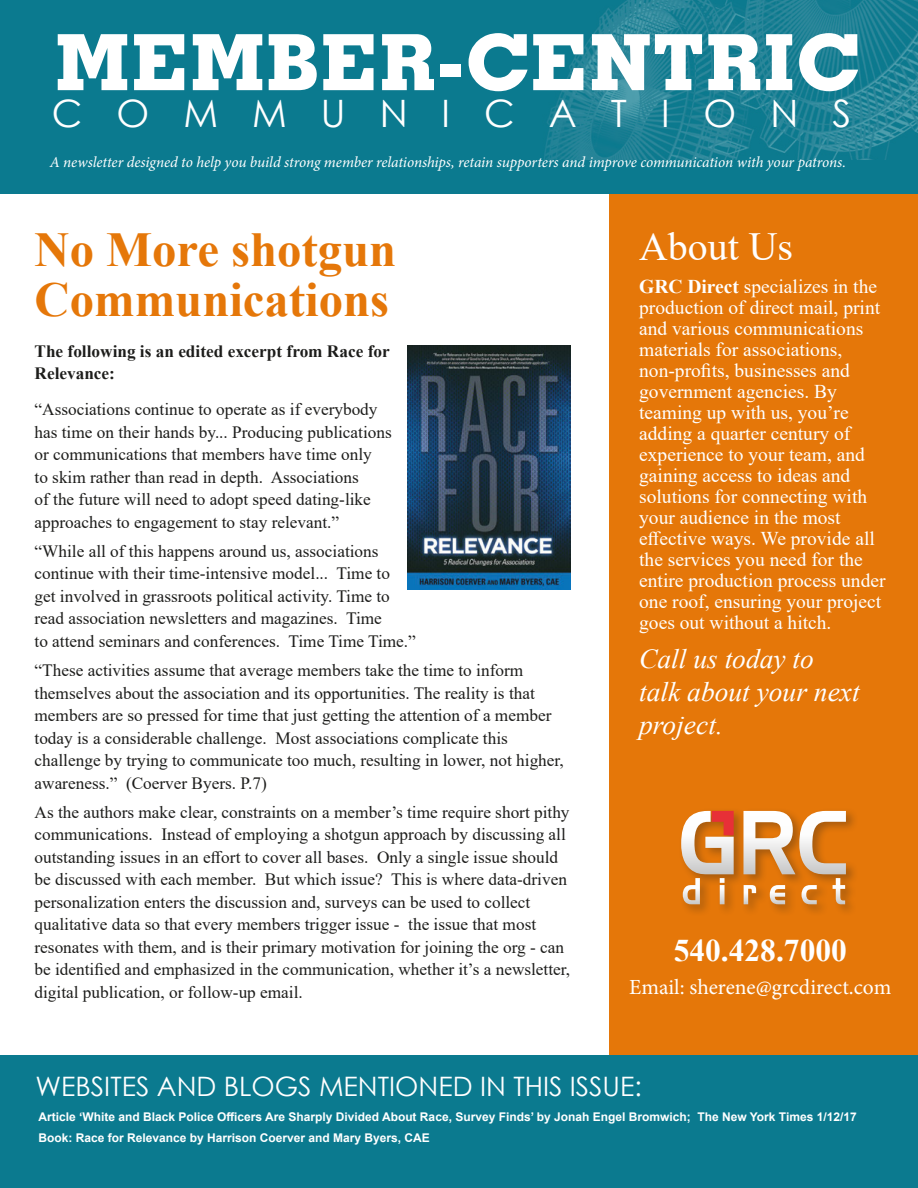
<style>
.page{position:relative;width:918px;height:1188px;background:#fff}
.page>*{position:absolute;margin:0;border:0;box-sizing:border-box;transform-origin:0 0}
.t1{font:700 77.7px "Geometric Slab 703 BT Xtra";letter-spacing:.04em;color:#fff}
.t2{font:700 48.75px/50.4px "Times New Roman";color:#e57709}
.t3{font:39.9px "Times New Roman";color:#fff}
.t4{font:37.8px "Century Gothic";letter-spacing:.9em;color:#fff}
.t5{font:700 31.5px "Times New Roman";color:#fff}
.t6{font:italic 27.45px/33px "Times New Roman";color:#fff}
.t7{font:26.85px "Century Gothic";color:#fff}
.t8{font:21.6px "Minion Pro";color:#fff}
.t9{font:19.5px/21px "Times New Roman";color:#fff}
.t10{font:17.25px/22.5px "Times New Roman";color:#1d1d1b}
.t11{font:700 17.25px/22.5px "Times New Roman";color:#1d1d1b}
.t12{font:italic 15.3px "Minion Pro";letter-spacing:-.01em;color:#fff}
.t13{font:700 12px "Arial";color:#fff}
.s1{font-weight:700}
</style>
<div class="page">
<div style="left:609px;top:188px;width:309px;height:868px;background:#e57709"></div>
<div style="left:0;top:0;width:918px;height:193px;background:#0b7a8f"></div>
<img style="left:544px;top:0;width:374px;height:160px">
<div style="left:678px;top:808px;width:180px;height:109px;background:#1d1d1b;opacity:.31"></div>
<svg style="left:681px;top:811px;width:53px;height:93px"></svg>
<svg style="left:743px;top:811px;width:103px;height:93px"></svg>
<img style="left:407px;top:345px;width:163px;height:245px">
<div style="left:0;top:1056px;width:918px;height:132px;background:#0b7a8f"></div>
<p class="t1" style="left:56px;top:15px;width:805px">MEMBER-CENTRIC</p>
<p class="t4" style="left:52px;top:87px;width:801px">COMMUNICATIONS</p>
<p class="t12" style="left:50px;top:152px;width:798px">A newsletter designed to help you build strong member relationships, retain supporters and improve communication with your patrons.</p>
<p class="t2" style="left:35px;top:223px;width:363px">No More shotgun<br>Communications</p>
<p class="t11" style="left:35px;top:339px;width:357px">The following is an edited excerpt from Race for<br>Relevance:</p>
<p class="t10" style="left:35px;top:398px;width:359px">“Associations continue to operate as if everybody has time on their hands by... Producing publications or communications that members have time only<br>to skim rather than read in depth. Associations<br>of the future will need to adopt speed dating-like approaches to engagement to stay relevant.”</p>
<p class="t10" style="left:35px;top:539px;width:383px">“While all of this happens around us, associations continue with their time-intensive model... Time to<br>get involved in grassroots political activity. Time to read association newsletters and magazines. Time<br>to attend seminars and conferences. Time Time Time.”</p>
<p class="t10" style="left:35px;top:659px;width:531px">“These activities assume that average members take the time to inform themselves about the association and its opportunities. The reality is that members are so pressed for time that just getting the attention of a member today is a considerable challenge. Most associations complicate this challenge by trying to communicate too much, resulting in lower, not higher, awareness.” (Coerver Byers. P.7)</p>
<p class="t10" style="left:35px;top:800px;width:537px">As the authors make clear, constraints on a member’s time require short pithy communications. Instead of employing a shotgun approach by discussing all outstanding issues in an effort to cover all bases. Only a single issue should be discussed with each member. But which issue? This is where data-driven personalization enters the discussion and, surveys can be used to collect qualitative data so that every members trigger issue - the issue that most resonates with them, and is their primary motivation for joining the org - can be identified and emphasized in the communication, whether it’s a newsletter, digital publication, or follow-up email.</p>
<p class="t3" style="left:639px;top:219px;width:155px">About Us</p>
<p class="t9" style="left:639px;top:275px;width:248px"><span class="s1">GRC Direct</span> specializes in the production of direct mail, print and various communications materials for associations, non-profits, businesses and government agencies. By teaming up with us, you’re adding a quarter century of experience to your team, and gaining access to ideas and solutions for connecting with your audience in the most effective ways. We provide all the services you need for the entire production process under one roof, ensuring your project goes out without a hitch.</p>
<p class="t6" style="left:639px;top:641px;width:222px">Call us today to talk about your next project.</p>
<p class="t5" style="left:674px;top:928px;width:175px">540.428.7000</p>
<p class="t8" style="left:629px;top:973px;width:264px">Email: sherene@grcdirect.com</p>
<p class="t7" style="left:36px;top:1068px;width:608px">WEBSITES AND BLOGS MENTIONED IN THIS ISSUE:</p>
<p class="t13" style="left:38px;top:1108px;width:820px">Article ‘White and Black Police Officers Are Sharply Divided About Race, Survey Finds’ by Jonah Engel Bromwich; The New York Times 1/12/17</p>
<p class="t13" style="left:38px;top:1129px;width:393px">Book: Race for Relevance by Harrison Coerver and Mary Byers, CAE</p>
</div>
